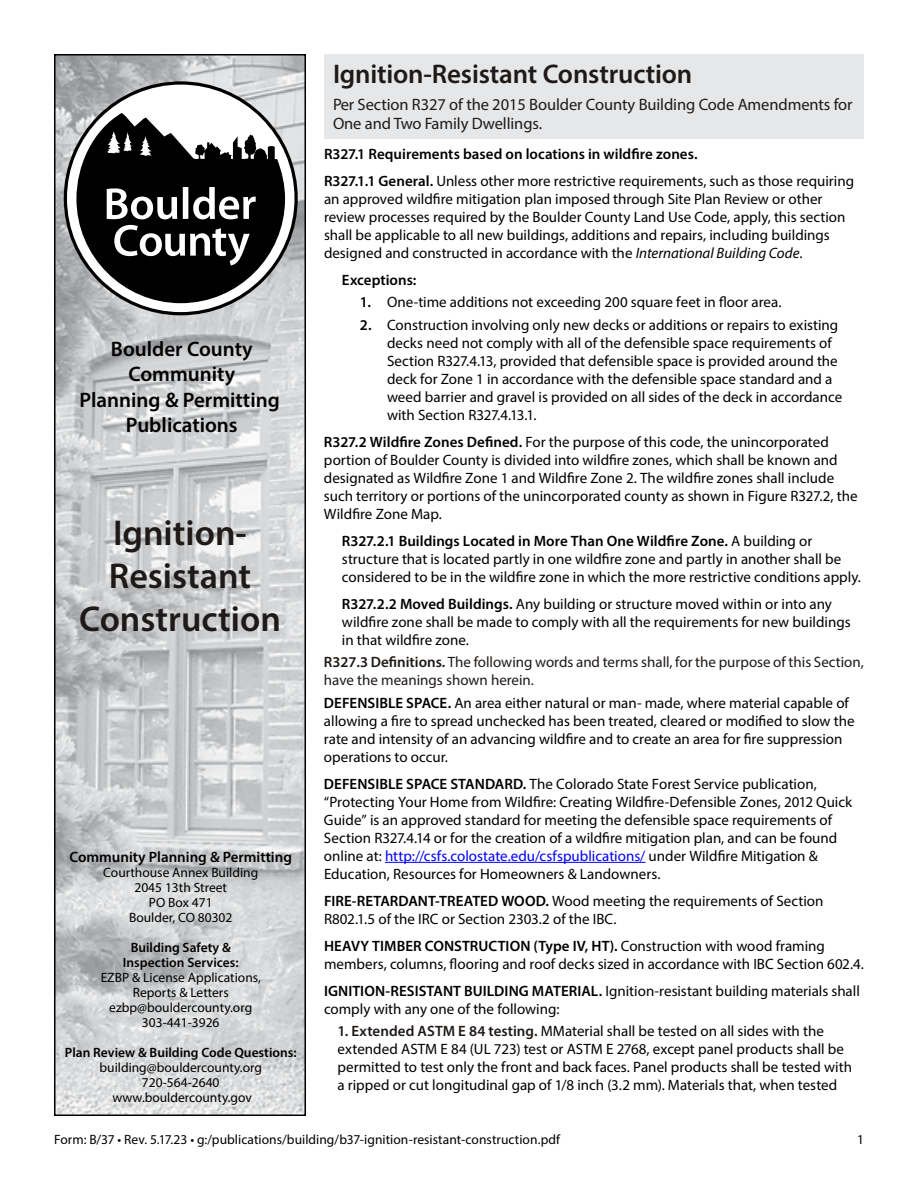
<style>
.page{position:relative;width:918px;height:1188px;background:#fff}
.page>*{position:absolute;margin:0;border:0;box-sizing:border-box;transform-origin:0 0}
.t1{font:600 36px/43.2px "Myriad Pro";color:#1f1a17;text-align:center}
.t2{font:600 27px "Myriad Pro";letter-spacing:-.005em;color:#1f1a17}
.t3{font:600 21px/25.2px "Myriad Pro";color:#000;text-align:center}
.t4{font:16.5px/18.1px "Myriad Pro";letter-spacing:-.005em;color:#1f1a17}
.t5{font:15px/18px "Myriad Pro";color:#000}
.t6{font:600 15px/27px "Myriad Pro";color:#000}
.t7{font:15px/18px "Myriad Pro";color:#1e1916}
.t8{font:13.5px/15px "Myriad Pro";color:#000;text-align:center}
.t9{font:600 13.5px/15px "Myriad Pro";color:#000;text-align:center}
.s1{font-weight:400}
.s2{font-style:italic}
.s3{font-weight:600}
.s4{color:#00f}
.s5{font-weight:600;color:#1e1916}
</style>
<div class="page">
<img style="left:57px;top:57px;width:246px;height:1056px">
<svg style="left:64px;top:81px;width:234px;height:234px"></svg>
<svg style="left:76px;top:113px;width:209px;height:190px"></svg>
<div style="left:54px;top:54px;width:252px;height:1062px;border:2px solid #000"></div>
<div style="left:324px;top:54px;width:540px;height:85px;background:#e6e7e8"></div>
<hr style="left:385px;top:862px;width:260px;height:1px;background:#00f">
<h3 class="t3" style="left:79px;top:336px;width:202px">Boulder County<br>Community<br>Planning &amp; Permitting<br>Publications</h3>
<h1 class="t1" style="left:79px;top:510px;width:203px">Ignition-<br>Resistant<br>Construction</h1>
<p class="t6" style="left:70px;top:843px;width:224px">Community Planning &amp; Permitting</p>
<p class="t8" style="left:103px;top:864px;width:157px">Courthouse Annex Building<br>2045 13th Street<br>PO Box 471<br>Boulder, CO 80302</p>
<p class="t9" style="left:123px;top:939px;width:117px">Building Safety &amp;<br>Inspection Services:</p>
<p class="t8" style="left:101px;top:969px;width:162px">EZBP &amp; License Applications,<br>Reports &amp; Letters ezbp@bouldercounty.org<br>303-441-3926</p>
<p class="t9" style="left:65px;top:1044px;width:233px">Plan Review &amp; Building Code Questions:</p>
<p class="t8" style="left:100px;top:1059px;width:164px">building@bouldercounty.org<br>720-564-2640 www.bouldercounty.gov</p>
<h2 class="t2" style="left:333px;top:57px;width:361px">Ignition-Resistant Construction</h2>
<p class="t4" style="left:333px;top:96px;width:521px">Per Section R327 of the 2015 Boulder County Building Code Amendments for<br>One and Two Family Dwellings.</p>
<p class="t6" style="left:324px;top:140px;width:532px">R327.1 Requirements based on locations in wildfire zones.<br>R327.1.1 General. <span class="s1">Unless other more restrictive requirements, such as those requiring</span></p>
<p class="t5" style="left:324px;top:190px;width:523px">an approved wildfire mitigation plan imposed through Site Plan Review or other review processes required by the Boulder County Land Use Code, apply, this section shall be applicable to all new buildings, additions and repairs, including buildings designed and constructed in accordance with the <span class="s2">International Building Code</span>.</p>
<p class="t6" style="left:342px;top:266px;width:76px">Exceptions:</p>
<p class="t5" style="left:360px;top:293px;width:423px"><span class="s3">1.</span> One-time additions not exceeding 200 square feet in floor area.</p>
<p class="t5" style="left:387px;top:316px;width:457px;text-indent:-27px"><span class="s3">2.</span> Construction involving only new decks or additions or repairs to existing decks need not comply with all of the defensible space requirements of Section R327.4.13, provided that defensible space is provided around the deck for Zone 1 in accordance with the defensible space standard and a weed barrier and gravel is provided on all sides of the deck in accordance with Section R327.4.13.1.</p>
<p class="t5" style="left:324px;top:433px;width:535px"><span class="s3">R327.2 Wildfire Zones Defined.</span> For the purpose of this code, the unincorporated portion of Boulder County is divided into wildfire zones, which shall be known and designated as Wildfire Zone 1 and Wildfire Zone 2. The wildfire zones shall include such territory or portions of the unincorporated county as shown in Figure R327.2, the Wildfire Zone Map.</p>
<p class="t5" style="left:342px;top:532px;width:520px"><span class="s3">R327.2.1 Buildings Located in More Than One Wildfire Zone.</span> A building or structure that is located partly in one wildfire zone and partly in another shall be considered to be in the wildfire zone in which the more restrictive conditions apply.</p>
<p class="t5" style="left:342px;top:595px;width:510px"><span class="s3">R327.2.2 Moved Buildings.</span> Any building or structure moved within or into any wildfire zone shall be made to comply with all the requirements for new buildings in that wildfire zone.</p>
<p class="t7" style="left:324px;top:653px;width:541px"><span class="s3">R327.3 Definitions.</span> The following words and terms shall, for the purpose of this Section, have the meanings shown herein.</p>
<p class="t5" style="left:324px;top:694px;width:532px"><span class="s3">DEFENSIBLE SPACE.</span> An area either natural or man- made, where material capable of allowing a fire to spread unchecked has been treated, cleared or modified to slow the rate and intensity of an advancing wildfire and to create an area for fire suppression operations to occur.</p>
<p class="t5" style="left:324px;top:775px;width:530px"><span class="s3">DEFENSIBLE SPACE STANDARD.</span> The Colorado State Forest Service publication, “Protecting Your Home from Wildfire: Creating Wildfire-Defensible Zones, 2012 Quick Guide” is an approved standard for meeting the defensible space requirements of Section R327.4.14 or for the creation of a wildfire mitigation plan, and can be found online at: <span class="s4">http://csfs.colostate.edu/csfspublications/</span> under Wildfire Mitigation &amp; Education, Resources for Homeowners &amp; Landowners.</p>
<p class="t5" style="left:324px;top:892px;width:501px"><span class="s3">FIRE-RETARDANT-TREATED WOOD.</span> Wood meeting the requirements of Section<br>R802.1.5 of the IRC or Section 2303.2 of the IBC.</p>
<p class="t5" style="left:324px;top:937px;width:541px"><span class="s3">HEAVY TIMBER CONSTRUCTION (Type IV, HT).</span> Construction with wood framing members, columns, flooring and roof decks sized in accordance with IBC Section 602.4.</p>
<p class="t5" style="left:324px;top:982px;width:537px"><span class="s3">IGNITION-RESISTANT BUILDING MATERIAL.</span> Ignition-resistant building materials shall comply with any one of the following:</p>
<p class="t5" style="left:338px;top:1022px;width:516px"><span class="s5">1. Extended ASTM E 84 testing.</span> MMaterial shall be tested on all sides with the extended ASTM E 84 (UL 723) test or ASTM E 2768, except panel products shall be permitted to test only the front and back faces. Panel products shall be tested with a ripped or cut longitudinal gap of 1/8 inch (3.2 mm). Materials that, when tested</p>
<p class="t8" style="left:54px;top:1132px;width:508px">Form: B/37 • Rev. 5.17.23 • g:/publications/building/b37-ignition-resistant-construction.pdf</p>
<p class="t8" style="left:857px;top:1132px;width:8px">1</p>
</div>
